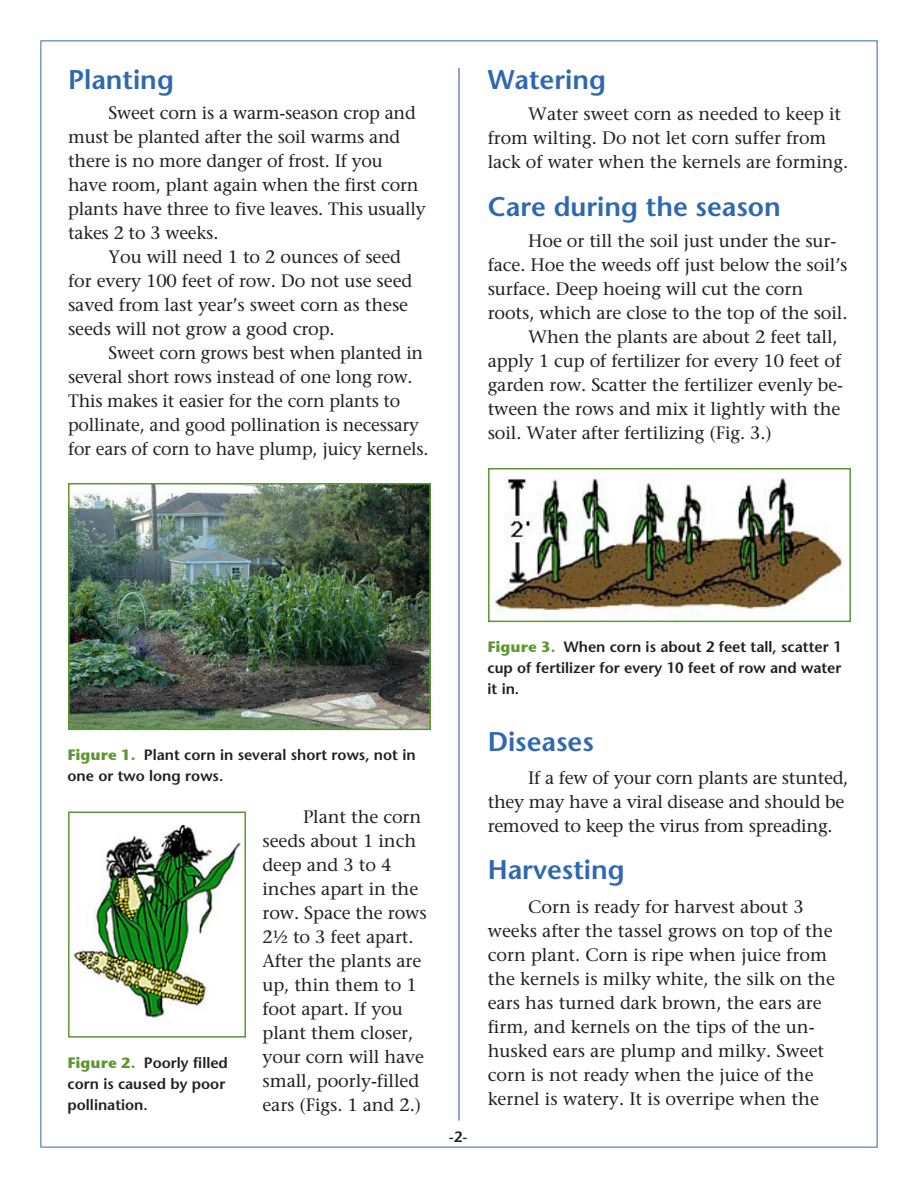
<style>
.page{position:relative;width:918px;height:1188px;background:#fff}
.page>*{position:absolute;margin:0;border:0;box-sizing:border-box;transform-origin:0 0}
.Subhed_paragraphs_sp{font:600 27px "Stone Sans";color:#2e67b2}
.Paragraf_indent{font:600 27px "Stone Sans";color:#2e67b2}
.Paragraf_indent-2{font:18px/24px "Stone Serif";letter-spacing:-.005em;color:#231f20}
.t1{font:600 15px/21px "Stone Sans";color:#231f20}
.s1{font-family:"Stone Sans ITC";font-weight:700;color:#5c9731}
</style>
<div class="page">
<hr style="left:458px;top:68px;width:2px;height:1053px;background:#6f86c3">
<img style="left:71px;top:486px;width:357px;height:241px">
<div style="left:68px;top:483px;width:363px;height:247px;border:2px solid #5c9731"></div>
<img style="left:494px;top:478px;width:350px;height:139px">
<div style="left:488px;top:468px;width:363px;height:154px;border:2px solid #5c9731"></div>
<img style="left:72px;top:825px;width:169px;height:197px">
<div style="left:68px;top:812px;width:178px;height:226px;border:2px solid #5c9731"></div>
<p class="Paragraf_indent" style="left:68px;top:63px;width:107px">Planting</p>
<p class="Paragraf_indent-2" style="left:109px;top:100px;width:309px">Sweet corn is a warm-season crop and</p>
<p class="Paragraf_indent-2" style="left:68px;top:124px;width:334px">must be planted after the soil warms and</p>
<p class="Paragraf_indent-2" style="left:68px;top:148px;width:316px">there is no more danger of frost. If you</p>
<p class="Paragraf_indent-2" style="left:68px;top:172px;width:352px">have room, plant again when the first corn</p>
<p class="Paragraf_indent-2" style="left:68px;top:196px;width:359px">plants have three to five leaves. This usually</p>
<p class="Paragraf_indent-2" style="left:68px;top:220px;width:152px">takes 2 to 3 weeks.</p>
<p class="Paragraf_indent-2" style="left:109px;top:244px;width:294px">You will need 1 to 2 ounces of seed</p>
<p class="Paragraf_indent-2" style="left:68px;top:268px;width:346px">for every 100 feet of row. Do not use seed</p>
<p class="Paragraf_indent-2" style="left:68px;top:292px;width:342px">saved from last year’s sweet corn as these</p>
<p class="Paragraf_indent-2" style="left:68px;top:316px;width:268px">seeds will not grow a good crop.</p>
<p class="Paragraf_indent-2" style="left:109px;top:340px;width:316px">Sweet corn grows best when planted in</p>
<p class="Paragraf_indent-2" style="left:68px;top:364px;width:346px">several short rows instead of one long row.</p>
<p class="Paragraf_indent-2" style="left:68px;top:388px;width:334px">This makes it easier for the corn plants to</p>
<p class="Paragraf_indent-2" style="left:68px;top:412px;width:352px">pollinate, and good pollination is necessary</p>
<p class="Paragraf_indent-2" style="left:68px;top:436px;width:362px">for ears of corn to have plump, juicy kernels.</p>
<p class="Subhed_paragraphs_sp" style="left:488px;top:63px;width:120px">Watering</p>
<p class="Paragraf_indent-2" style="left:488px;top:102px;width:362px;text-indent:40px">Water sweet corn as needed to keep it from wilting. Do not let corn suffer from lack of water when the kernels are forming.</p>
<p class="Subhed_paragraphs_sp" style="left:488px;top:190px;width:295px">Care during the season</p>
<p class="Paragraf_indent-2" style="left:528px;top:229px;width:310px">Hoe or till the soil just under the sur-</p>
<p class="Paragraf_indent-2" style="left:488px;top:253px;width:361px">face. Hoe the weeds off just below the soil’s</p>
<p class="Paragraf_indent-2" style="left:488px;top:277px;width:317px">surface. Deep hoeing will cut the corn</p>
<p class="Paragraf_indent-2" style="left:488px;top:301px;width:361px">roots, which are close to the top of the soil.</p>
<p class="Paragraf_indent-2" style="left:528px;top:325px;width:311px">When the plants are about 2 feet tall,</p>
<p class="Paragraf_indent-2" style="left:488px;top:349px;width:355px">apply 1 cup of fertilizer for every 10 feet of</p>
<p class="Paragraf_indent-2" style="left:488px;top:373px;width:357px">garden row. Scatter the fertilizer evenly be-</p>
<p class="Paragraf_indent-2" style="left:488px;top:397px;width:354px">tween the rows and mix it lightly with the</p>
<p class="Paragraf_indent-2" style="left:488px;top:421px;width:286px">soil. Water after fertilizing (Fig. 3.)</p>
<p class="t1" style="left:68px;top:744px;width:350px"><span class="s1">Figure 1.</span> Plant corn in several short rows, not in one or two long rows.</p>
<p class="t1" style="left:68px;top:1052px;width:162px"><span class="s1">Figure 2.</span> Poorly filled corn is caused by poor pollination.</p>
<p class="Paragraf_indent-2" style="left:262px;top:804px;width:166px;text-indent:40px">Plant the corn seeds about 1 inch deep and 3 to 4 inches apart in the row. Space the rows<br>2½ to 3 feet apart.<br>After the plants are up, thin them to 1 foot apart. If you plant them closer, your corn will have small, poorly-filled ears (Figs. 1 and 2.)</p>
<p class="t1" style="left:449px;top:1126px;width:20px">-2-</p>
<p class="t1" style="left:488px;top:636px;width:356px;text-align:justify"><span class="s1">Figure 3.</span> When corn is about 2 feet tall, scatter 1 cup of fertilizer for every 10 feet of row and water it in.</p>
<p class="Subhed_paragraphs_sp" style="left:488px;top:724px;width:108px">Diseases</p>
<p class="Paragraf_indent-2" style="left:488px;top:765px;width:362px;text-indent:40px">If a few of your corn plants are stunted, they may have a viral disease and should be removed to keep the virus from spreading.</p>
<p class="Subhed_paragraphs_sp" style="left:488px;top:853px;width:138px">Harvesting</p>
<p class="Paragraf_indent-2" style="left:488px;top:894px;width:349px;text-indent:40px">Corn is ready for harvest about 3 weeks after the tassel grows on top of the corn plant. Corn is ripe when juice from the kernels is milky white, the silk on the ears has turned dark brown, the ears are firm, and kernels on the tips of the un&shy;husked ears are plump and milky. Sweet corn is not ready when the juice of the kernel is watery. It is overripe when the</p>
</div>
